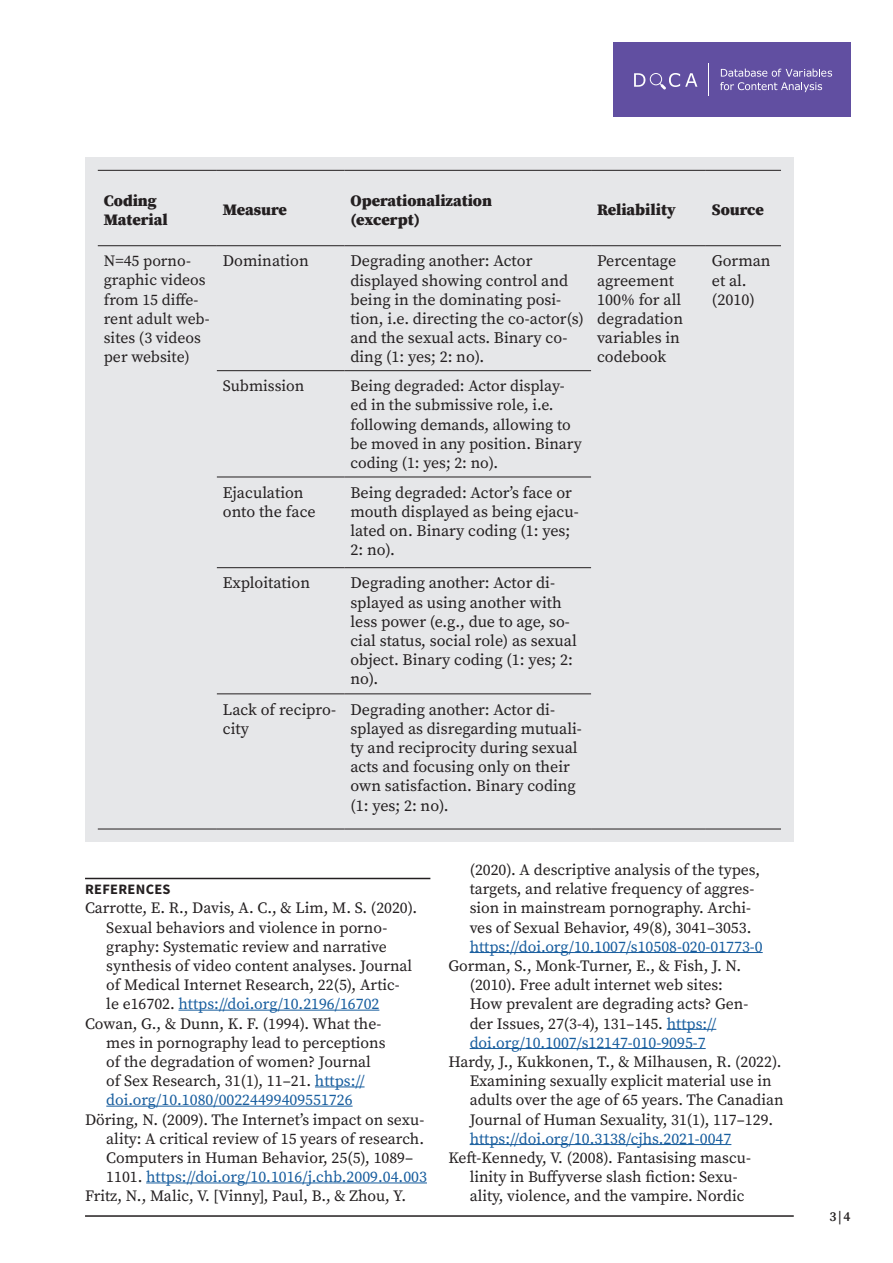
<style>
.page{position:relative;width:893px;height:1263px;background:#fff}
.page>*{position:absolute;margin:0;border:0;box-sizing:border-box;transform-origin:0 0}
.Tabelle{font:16.05px/19.2px "Source Serif Pro";color:#231f20}
.Tabelle-2{font:900 16.05px "Source Serif Pro";color:#231f20}
.Lauftext_Einzug{font:15.75px/19.2px "Source Serif Pro";color:#231f20}
.Tabelle-3{font:15.75px/19.2px "Source Serif Pro";color:#231f20}
.Zwischentitel__mit_A{font:14.4px "Source Sans Variable";letter-spacing:.02em;color:#231f20}
.t1{font:600 13.5px "Source Serif Pro";color:#231f20}
.s1{color:#175d9e}
</style>
<div class="page">
<hr style="left:85px;top:1215px;width:709px;height:2px;background:#231f20">
<div style="left:613px;top:43px;width:237px;height:74px;background:#614fa1"></div>
<svg style="left:720px;top:69px;width:112px;height:23px"></svg>
<hr style="left:709px;top:63px;width:1px;height:32px;background:#fff">
<svg style="left:634px;top:73px;width:63px;height:17px"></svg>
<hr style="left:85px;top:878px;width:345px;height:1px;background:#231f20">
<hr style="left:178px;top:1010px;width:201px;height:1px;background:#175d9e">
<hr style="left:315px;top:1086px;width:50px;height:1px;background:#175d9e">
<hr style="left:106px;top:1106px;width:247px;height:1px;background:#175d9e">
<hr style="left:146px;top:1182px;width:281px;height:1px;background:#175d9e">
<hr style="left:470px;top:952px;width:293px;height:1px;background:#175d9e">
<hr style="left:667px;top:1029px;width:49px;height:1px;background:#175d9e">
<hr style="left:470px;top:1048px;width:236px;height:1px;background:#175d9e">
<hr style="left:470px;top:1144px;width:261px;height:1px;background:#175d9e">
<div style="left:85px;top:157px;width:709px;height:685px;background:#e6e7e9"></div>
<hr style="left:98px;top:170px;width:119px;height:1px;background:#231f20">
<hr style="left:217px;top:170px;width:127px;height:1px;background:#231f20">
<hr style="left:344px;top:170px;width:247px;height:1px;background:#231f20">
<hr style="left:591px;top:170px;width:115px;height:1px;background:#231f20">
<hr style="left:706px;top:170px;width:75px;height:1px;background:#231f20">
<hr style="left:98px;top:245px;width:119px;height:1px;background:#231f20">
<hr style="left:217px;top:245px;width:127px;height:1px;background:#231f20">
<hr style="left:344px;top:245px;width:247px;height:1px;background:#231f20">
<hr style="left:591px;top:245px;width:115px;height:1px;background:#231f20">
<hr style="left:706px;top:245px;width:75px;height:1px;background:#231f20">
<hr style="left:217px;top:370px;width:127px;height:1px;background:#231f20">
<hr style="left:344px;top:370px;width:247px;height:1px;background:#231f20">
<hr style="left:217px;top:477px;width:127px;height:1px;background:#231f20">
<hr style="left:344px;top:477px;width:247px;height:1px;background:#231f20">
<hr style="left:217px;top:567px;width:127px;height:1px;background:#231f20">
<hr style="left:344px;top:567px;width:247px;height:1px;background:#231f20">
<hr style="left:217px;top:694px;width:127px;height:1px;background:#231f20">
<hr style="left:344px;top:694px;width:247px;height:1px;background:#231f20">
<hr style="left:98px;top:829px;width:119px;height:1px;background:#231f20">
<hr style="left:217px;top:829px;width:127px;height:1px;background:#231f20">
<hr style="left:344px;top:829px;width:247px;height:1px;background:#231f20">
<hr style="left:591px;top:829px;width:115px;height:1px;background:#231f20">
<hr style="left:706px;top:829px;width:75px;height:1px;background:#231f20">
<p class="Tabelle-2" style="left:104px;top:189px;width:54px">Coding</p>
<p class="Tabelle-2" style="left:104px;top:208px;width:65px">Material</p>
<p class="Tabelle-2" style="left:223px;top:199px;width:66px">Measure</p>
<p class="Tabelle-2" style="left:350px;top:189px;width:143px">Operationalization</p>
<p class="Tabelle-2" style="left:350px;top:208px;width:71px">(excerpt)</p>
<p class="Tabelle-2" style="left:597px;top:199px;width:80px">Reliability</p>
<p class="Tabelle-2" style="left:712px;top:199px;width:54px">Source</p>
<p class="Tabelle-3" style="left:104px;top:251px;width:107px">N=45 porno&shy;graphic videos from 15 diffe&shy;rent adult web&shy;sites (3 videos per website)</p>
<p class="Tabelle" style="left:223px;top:251px;width:87px">Domination</p>
<p class="Tabelle" style="left:350px;top:251px;width:235px">Degrading another: Actor displayed showing control and being in the dominating posi&shy;tion, i.e. directing the co-actor(s) and the sexual acts. Binary co&shy;ding (1: yes; 2: no).</p>
<p class="Tabelle" style="left:597px;top:251px;width:88px">Percentage agreement<br>100% for all degradation variables in codebook</p>
<p class="Tabelle" style="left:712px;top:251px;width:60px">Gorman et al. (2010)</p>
<p class="Tabelle-3" style="left:223px;top:376px;width:83px">Submission</p>
<p class="Tabelle-3" style="left:350px;top:376px;width:233px">Being degraded: Actor display&shy;ed in the submissive role, i.e. following demands, allowing to be moved in any position. Binary coding (1: yes; 2: no).</p>
<p class="Tabelle" style="left:223px;top:483px;width:94px">Ejaculation onto the face</p>
<p class="Tabelle" style="left:350px;top:483px;width:230px">Being degraded: Actor’s face or mouth displayed as being ejacu&shy;lated on. Binary coding (1: yes;<br>2: no).</p>
<p class="Tabelle" style="left:223px;top:573px;width:89px">Exploitation</p>
<p class="Tabelle" style="left:350px;top:573px;width:228px">Degrading another: Actor di&shy;splayed as using another with less power (e.g., due to age, so&shy;cial status, social role) as sexual object. Binary coding (1: yes; 2: no).</p>
<p class="Tabelle" style="left:223px;top:700px;width:115px">Lack of recipro&shy;city</p>
<p class="Tabelle" style="left:350px;top:700px;width:233px">Degrading another: Actor di&shy;splayed as disregarding mutuali&shy;ty and reciprocity during sexual acts and focusing only on their own satisfaction. Binary coding (1: yes; 2: no).</p>
<p class="Zwischentitel__mit_A" style="left:85px;top:881px;width:87px">REFERENCES</p>
<p class="Lauftext_Einzug" style="left:106px;top:898px;width:312px;text-indent:-21px">Carrotte, E. R., Davis, A. C., &amp; Lim, M. S. (2020).<br>Sexual behaviors and violence in porno&shy;graphy: Systematic review and narrative synthesis of video content analyses. Journal of Medical Internet Research, 22(5), Artic-<br>le e16702. <span class="s1">https://doi.org/10.2196/16702</span></p>
<p class="Lauftext_Einzug" style="left:106px;top:1014px;width:281px;text-indent:-21px">Cowan, G., &amp; Dunn, K. F. (1994). What the&shy;mes in pornography lead to perceptions of the degradation of women? Journal of Sex Research, 31(1), 11–21. <span class="s1">https:// doi.org/10.1080/00224499409551726</span></p>
<p class="Lauftext_Einzug" style="left:106px;top:1110px;width:322px;text-indent:-21px">Döring, N. (2009). The Internet’s impact on sexu&shy;ality: A critical review of 15 years of research.<br>Computers in Human Behavior, 25(5), 1089– 1101. <span class="s1">https://doi.org/10.1016/j.chb.2009.04.003</span></p>
<p class="Lauftext_Einzug" style="left:85px;top:1186px;width:323px">Fritz, N., Malic, V. [Vinny], Paul, B., &amp; Zhou, Y.</p>
<p class="Lauftext_Einzug" style="left:470px;top:860px;width:295px">(2020). A descriptive analysis of the types, targets, and relative frequency of aggres&shy;sion in mainstream pornography. Archi&shy;ves of Sexual Behavior, 49(8), 3041–3053. <span class="s1">https://doi.org/10.1007/s10508-020-01773-0</span></p>
<p class="Lauftext_Einzug" style="left:470px;top:956px;width:280px;text-indent:-21px">Gorman, S., Monk-Turner, E., &amp; Fish, J. N. (2010). Free adult internet web sites:<br>How prevalent are degrading acts? Gen&shy;der Issues, 27(3-4), 131–145. <span class="s1">https:// doi.org/10.1007/s12147-010-9095-7</span></p>
<p class="Lauftext_Einzug" style="left:470px;top:1052px;width:316px;text-indent:-21px">Hardy, J., Kukkonen, T., &amp; Milhausen, R. (2022).<br>Examining sexually explicit material use in adults over the age of 65 years. The Canadian Journal of Human Sexuality, 31(1), 117–129. <span class="s1">https://doi.org/10.3138/cjhs.2021-0047</span></p>
<p class="Lauftext_Einzug" style="left:470px;top:1148px;width:283px;text-indent:-21px">Keft-Kennedy, V. (2008). Fantasising mascu&shy;linity in Buffyverse slash fiction: Sexu&shy;ality, violence, and the vampire. Nordic</p>
<p class="t1" style="left:829px;top:1207px;width:22px">3|4</p>
</div>
